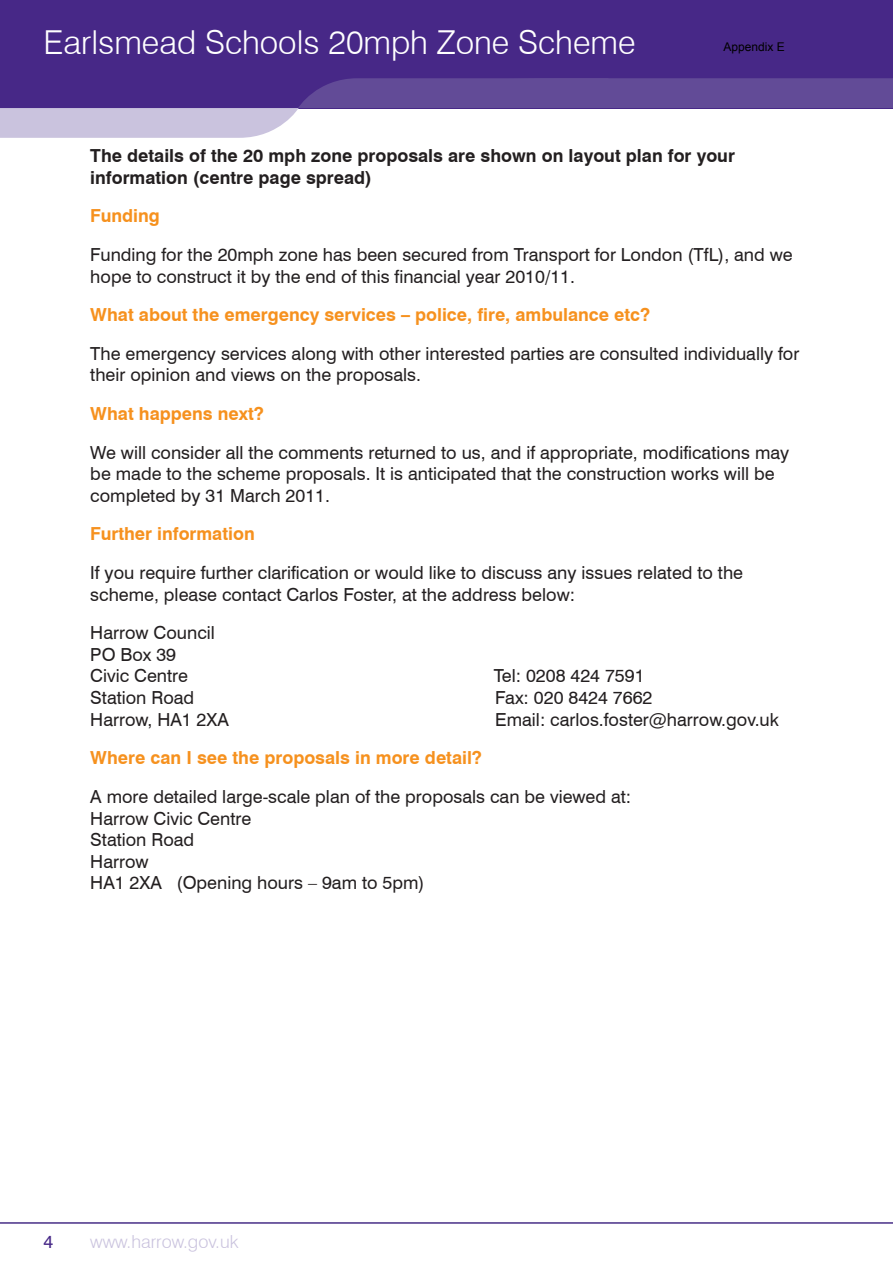
<style>
.page{position:relative;width:893px;height:1263px;background:#fff}
.page>*{position:absolute;margin:0;border:0;box-sizing:border-box;transform-origin:0 0}
.t1{font:300 33px "Swiss 721 BT";color:#fff}
.t2{font:18px/38.5px "Swiss 721 BT";color:#231f20}
.t3{font:700 18px/21.6px "Swiss 721 BT";color:#231f20}
.t4{font:300 18px "Swiss 721 BT";color:#cac3de}
.t5{font:18px "Swiss 721 BT";color:#472887}
.t6{font:12px "Arial";color:#000}
.s1{font-weight:700;color:#f6911e}
</style>
<div class="page">
<hr style="left:0;top:1222px;width:893px;height:2px;background:#472e87">
<div style="left:0;top:0;width:893px;height:108px;background:#472887"></div>
<svg style="left:0;top:78px;width:893px;height:60px"></svg>
<p class="t1" style="left:44px;top:22px;width:593px">Earlsmead Schools 20mph Zone Scheme</p>
<p class="t6" style="left:724px;top:39px;width:63px">Appendix E</p>
<p class="t3" style="left:90px;top:145px;width:646px">The details of the 20 mph zone proposals are shown on layout plan for your information (centre page spread)</p>
<p class="t2" style="left:90px;top:196px;width:704px"><span class="s1">Funding<br></span>Funding for the 20mph zone has been secured from Transport for London (TfL), and we</p>
<p class="t2" style="left:90px;top:257px;width:711px">hope to construct it by the end of this financial year 2010/11.<br><span class="s1">What about the emergency services – police, fire, ambulance etc?<br></span>The emergency services along with other interested parties are consulted individually for</p>
<p class="t2" style="left:90px;top:356px;width:700px">their opinion and views on the proposals.<br><span class="s1">What happens next?<br></span>We will consider all the comments returned to us, and if appropriate, modifications may</p>
<p class="t2" style="left:90px;top:463px;width:686px;line-height:21.6px">be made to the scheme proposals. It is anticipated that the construction works will be completed by 31 March 2011.</p>
<p class="t2" style="left:90px;top:515px;width:654px"><span class="s1">Further information<br></span>If you require further clarification or would like to discuss any issues related to the</p>
<p class="t2" style="left:90px;top:575px;width:486px">scheme, please contact Carlos Foster, at the address below:<br>Harrow Council</p>
<p class="t2" style="left:90px;top:643px;width:99px;line-height:21.6px">PO Box 39<br>Civic Centre</p>
<p class="t2" style="left:494px;top:657px;width:152px">Tel: 0208 424 7591</p>
<p class="t2" style="left:90px;top:678px;width:106px">Station Road</p>
<p class="t2" style="left:495px;top:678px;width:159px">Fax: 020 8424 7662</p>
<p class="t2" style="left:90px;top:700px;width:140px">Harrow, HA1 2XA</p>
<p class="t2" style="left:495px;top:700px;width:285px">Email: carlos.foster@harrow.gov.uk</p>
<p class="t2" style="left:90px;top:738px;width:542px"><span class="s1">Where can I see the proposals in more detail?<br></span>A more detailed large-scale plan of the proposals can be viewed at:</p>
<p class="t2" style="left:90px;top:807px;width:336px;line-height:21.6px">Harrow Civic Centre<br>Station Road<br>Harrow<br>HA1 2XA (Opening hours – 9am to 5pm)</p>
<p class="t5" style="left:44px;top:1231px;width:11px">4</p>
<p class="t4" style="left:90px;top:1231px;width:150px">www.harrow.gov.uk</p>
</div>
